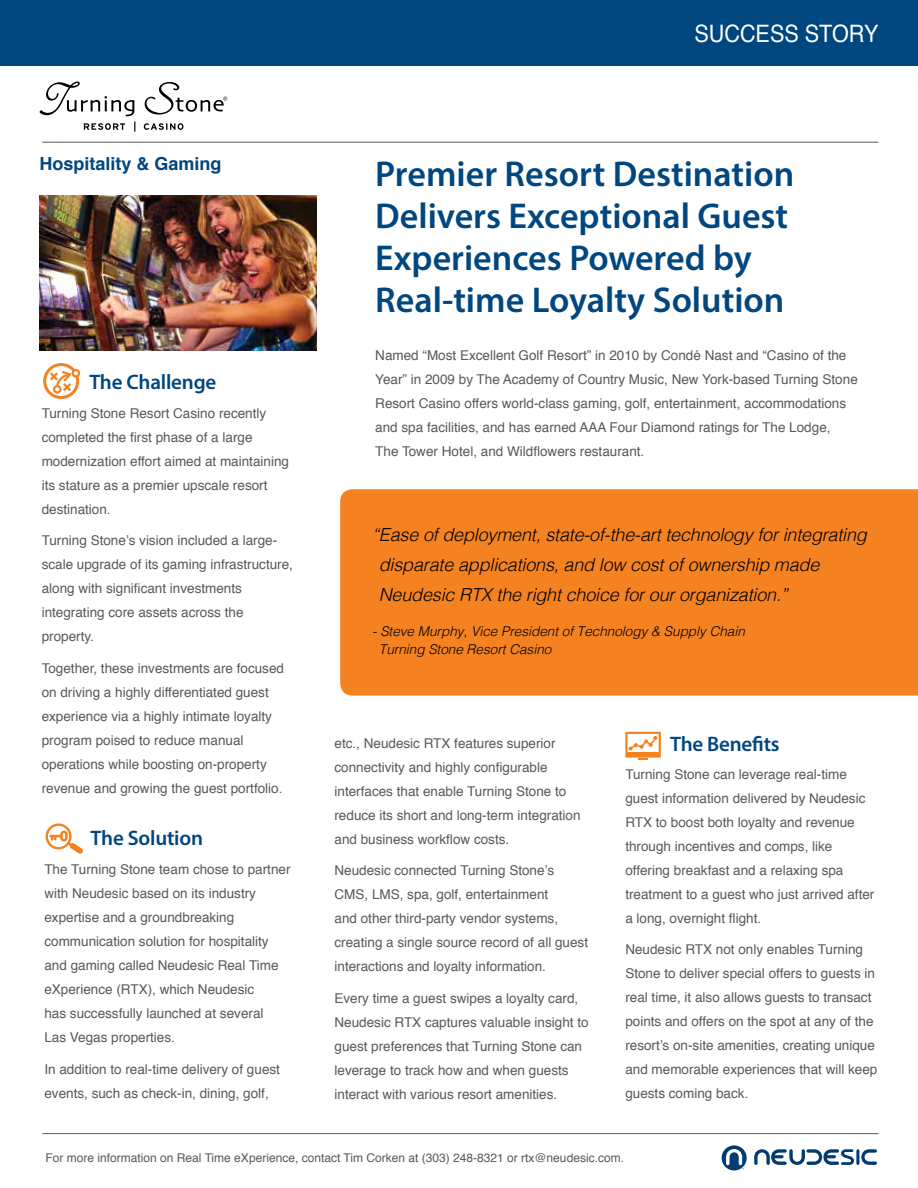
<style>
.page{position:relative;width:918px;height:1188px;background:#fff}
.page>*{position:absolute;margin:0;border:0;box-sizing:border-box;transform-origin:0 0}
.t1{font:600 36px/42px "Myriad Pro";color:#00467f}
.t2{font:24px "Helvetica";color:#fff;scale:.9 1}
.t3{font:600 21px "Myriad Pro";letter-spacing:-.01em;color:#00467f}
.t4{font:italic 300 18px/30px "Helvetica";letter-spacing:-.01em;color:#000}
.t5{font:700 18px "Helvetica";color:#00467f}
.t6{font:13.5px/24px "Helvetica";color:#58595b}
.t7{font:italic 300 13.5px/18px "Helvetica";color:#000}
.t8{font:12px "Helvetica";color:#58595b}
</style>
<div class="page">
<img style="left:39px;top:196px;width:278px;height:154px">
<div style="left:0;top:0;width:918px;height:65px;background:#00467f"></div>
<hr style="left:42px;top:142px;width:836px;height:1px;background:#58595b">
<hr style="left:42px;top:1133px;width:836px;height:1px;background:#58595b">
<svg style="left:722px;top:1145px;width:25px;height:25px"></svg>
<svg style="left:754px;top:1149px;width:123px;height:16px"></svg>
<div style="left:340px;top:489px;width:578px;height:207px;background:#f58220"></div>
<svg style="left:625px;top:732px;width:36px;height:28px"></svg>
<svg style="left:45px;top:823px;width:38px;height:31px"></svg>
<svg style="left:43px;top:363px;width:37px;height:36px"></svg>
<svg style="left:40px;top:82px;width:187px;height:50px"></svg>
<h2 class="t2" style="left:694px;top:15px;width:206px">SUCCESS STORY</h2>
<h3 class="t5" style="left:40px;top:150px;width:184px">Hospitality &amp; Gaming</h3>
<h3 class="t3" style="left:89px;top:368px;width:128px">The Challenge</h3>
<p class="t6" style="left:42px;top:402px;width:249px">Turning Stone Resort Casino recently completed the first phase of a large modernization effort aimed at maintaining its stature as a premier upscale resort destination.</p>
<p class="t6" style="left:42px;top:529px;width:253px">Turning Stone’s vision included a large&shy;scale upgrade of its gaming infrastructure, along with significant investments integrating core assets across the property.</p>
<p class="t6" style="left:42px;top:657px;width:244px">Together, these investments are focused on driving a highly differentiated guest experience via a highly intimate loyalty program poised to reduce manual operations while boosting on-property revenue and growing the guest portfolio.</p>
<h3 class="t3" style="left:91px;top:824px;width:114px">The Solution</h3>
<p class="t6" style="left:44px;top:858px;width:248px">The Turning Stone team chose to partner with Neudesic based on its industry expertise and a groundbreaking communication solution for hospitality and gaming called Neudesic Real Time eXperience (RTX), which Neudesic<br>has successfully launched at several<br>Las Vegas properties.</p>
<p class="t6" style="left:44px;top:1057px;width:237px">In addition to real-time delivery of guest events, such as check-in, dining, golf,</p>
<h1 class="t1" style="left:375px;top:152px;width:420px">Premier Resort Destination<br>Delivers Exceptional Guest<br>Experiences Powered by<br>Real-time Loyalty Solution</h1>
<p class="t6" style="left:375px;top:344px;width:484px">Named “Most Excellent Golf Resort” in 2010 by Condé Nast and “Casino of the Year” in 2009 by The Academy of Country Music, New York-based Turning Stone Resort Casino offers world-class gaming, golf, entertainment, accommodations and spa facilities, and has earned AAA Four Diamond ratings for The Lodge,<br>The Tower Hotel, and Wildflowers restaurant.</p>
<h3 class="t4" style="left:379px;top:518px;width:490px;text-indent:-7px">“Ease of deployment, state-of-the-art technology for integrating disparate applications, and low cost of ownership made<br>Neudesic RTX the right choice for our organization.”</h3>
<p class="t7" style="left:379px;top:621px;width:368px;text-indent:-7px">- Steve Murphy, Vice President of Technology &amp; Supply Chain<br>Turning Stone Resort Casino</p>
<p class="t6" style="left:334px;top:731px;width:223px">etc., Neudesic RTX features superior</p>
<h3 class="t3" style="left:670px;top:730px;width:111px">The Benefits</h3>
<p class="t6" style="left:334px;top:755px;width:248px">connectivity and highly configurable interfaces that enable Turning Stone to reduce its short and long-term integration and business workflow costs.</p>
<p class="t6" style="left:334px;top:859px;width:255px">Neudesic connected Turning Stone’s CMS, LMS, spa, golf, entertainment<br>and other third-party vendor systems, creating a single source record of all guest interactions and loyalty information.</p>
<p class="t6" style="left:334px;top:986px;width:256px">Every time a guest swipes a loyalty card, Neudesic RTX captures valuable insight to guest preferences that Turning Stone can leverage to track how and when guests interact with various resort amenities.</p>
<p class="t6" style="left:625px;top:762px;width:251px">Turning Stone can leverage real-time guest information delivered by Neudesic RTX to boost both loyalty and revenue through incentives and comps, like offering breakfast and a relaxing spa treatment to a guest who just arrived after a long, overnight flight.</p>
<p class="t6" style="left:625px;top:938px;width:254px">Neudesic RTX not only enables Turning Stone to deliver special offers to guests in real time, it also allows guests to transact points and offers on the spot at any of the resort’s on-site amenities, creating unique and memorable experiences that will keep guests coming back.</p>
<p class="t8" style="left:46px;top:1148px;width:580px">For more information on Real Time eXperience, contact Tim Corken at (303) 248-8321 or rtx@neudesic.com.</p>
</div>
